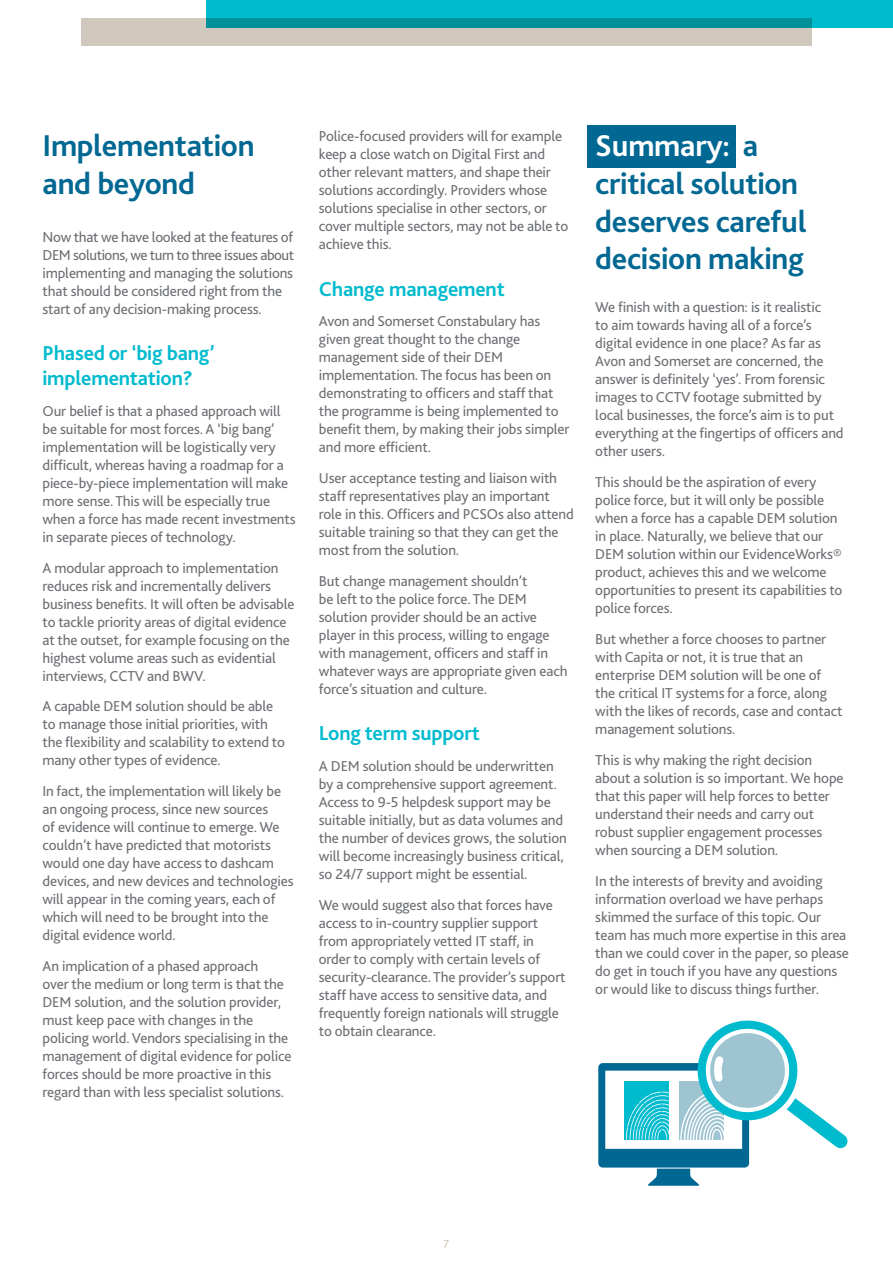
<style>
.page{position:relative;width:893px;height:1263px;background:#fff}
.page>*{position:absolute;margin:0;border:0;box-sizing:border-box;transform-origin:0 0}
.t1{font:700 31.5px/37.8px "Bliss 2";letter-spacing:-.01em;color:#006892}
.t2{font:700 21px/25.2px "Bliss 2";letter-spacing:-.01em;color:#00bbce}
.t3{font:15px/18px "Bliss 2";letter-spacing:-.01em;color:#6c6f73}
.t4{font:12px "Bliss 2";color:#d0c7bd}
.s1{color:#fff}
</style>
<div class="page">
<div style="left:587px;top:125px;width:149px;height:43px;background:#006892"></div>
<svg style="left:598px;top:1020px;width:250px;height:166px"></svg>
<div style="left:206px;top:0;width:687px;height:27px;background:#00bbce"></div>
<svg style="left:81px;top:18px;width:730px;height:28px;background:#92b7b2"></svg>
<h1 class="t1" style="left:43px;top:126px;width:214px">Implementation and beyond</h1>
<p class="t3" style="left:43px;top:227px;width:253px">Now that we have looked at the features of DEM solutions, we turn to three issues about implementing and managing the solutions that should be considered right from the start of any decision-making process.</p>
<h2 class="t2" style="left:43px;top:340px;width:174px">Phased or ‘big bang’ implementation?</h2>
<p class="t3" style="left:43px;top:402px;width:255px">Our belief is that a phased approach will be suitable for most forces. A ‘big bang’ implementation will be logistically very difficult, whereas having a roadmap for a piece-by-piece implementation will make more sense. This will be especially true when a force has made recent investments in separate pieces of technology.</p>
<p class="t3" style="left:43px;top:558px;width:254px">A modular approach to implementation reduces risk and incrementally delivers business benefits. It will often be advisable to tackle priority areas of digital evidence at the outset, for example focusing on the highest volume areas such as evidential interviews, CCTV and BWV.</p>
<p class="t3" style="left:43px;top:697px;width:244px">A capable DEM solution should be able to manage those initial priorities, with the flexibility and scalability to extend to many other types of evidence.</p>
<p class="t3" style="left:43px;top:782px;width:253px">In fact, the implementation will likely be an ongoing process, since new sources<br>of evidence will continue to emerge. We couldn’t have predicted that motorists would one day have access to dashcam devices, and new devices and technologies will appear in the coming years, each of which will need to be brought into the digital evidence world.</p>
<p class="t3" style="left:43px;top:957px;width:250px">An implication of a phased approach<br>over the medium or long term is that the DEM solution, and the solution provider, must keep pace with changes in the policing world. Vendors specialising in the management of digital evidence for police forces should be more proactive in this regard than with less specialist solutions.</p>
<p class="t3" style="left:319px;top:127px;width:251px">Police-focused providers will for example keep a close watch on Digital First and other relevant matters, and shape their solutions accordingly. Providers whose solutions specialise in other sectors, or cover multiple sectors, may not be able to achieve this.</p>
<h2 class="t2" style="left:319px;top:275px;width:187px">Change management</h2>
<p class="t3" style="left:319px;top:312px;width:252px">Avon and Somerset Constabulary has given great thought to the change management side of their DEM implementation. The focus has been on demonstrating to officers and staff that the programme is being implemented to benefit them, by making their jobs simpler and more efficient.</p>
<p class="t3" style="left:319px;top:469px;width:256px">User acceptance testing and liaison with staff representatives play an important role in this. Officers and PCSOs also attend suitable training so that they can get the most from the solution.</p>
<p class="t3" style="left:319px;top:571px;width:250px">But change management shouldn’t<br>be left to the police force. The DEM solution provider should be an active player in this process, willing to engage with management, officers and staff in whatever ways are appropriate given each force’s situation and culture.</p>
<h2 class="t2" style="left:319px;top:720px;width:162px">Long term support</h2>
<p class="t3" style="left:319px;top:757px;width:249px">A DEM solution should be underwritten by a comprehensive support agreement.<br>Access to 9-5 helpdesk support may be suitable initially, but as data volumes and the number of devices grows, the solution will become increasingly business critical, so 24/7 support might be essential.</p>
<p class="t3" style="left:319px;top:895px;width:248px">We would suggest also that forces have access to in-country supplier support from appropriately vetted IT staff, in order to comply with certain levels of security-clearance. The provider’s support staff have access to sensitive data, and frequently foreign nationals will struggle to obtain clearance.</p>
<h1 class="t1" style="left:595px;top:126px;width:213px"><span class="s1">Summary:</span> a critical solution deserves careful decision making</h1>
<p class="t3" style="left:595px;top:298px;width:250px">We finish with a question: is it realistic<br>to aim towards having all of a force’s digital evidence in one place? As far as Avon and Somerset are concerned, the answer is definitely ‘yes’. From forensic images to CCTV footage submitted by local businesses, the force’s aim is to put everything at the fingertips of officers and other users.</p>
<p class="t3" style="left:595px;top:473px;width:249px">This should be the aspiration of every police force, but it will only be possible when a force has a capable DEM solution in place. Naturally, we believe that our DEM solution within our EvidenceWorks® product, achieves this and we welcome opportunities to present its capabilities to police forces.</p>
<p class="t3" style="left:595px;top:630px;width:249px">But whether a force chooses to partner with Capita or not, it is true that an enterprise DEM solution will be one of the critical IT systems for a force, along with the likes of records, case and contact management solutions.</p>
<p class="t3" style="left:595px;top:750px;width:250px">This is why making the right decision about a solution is so important. We hope that this paper will help forces to better understand their needs and carry out robust supplier engagement processes when sourcing a DEM solution.</p>
<p class="t3" style="left:595px;top:871px;width:255px">In the interests of brevity and avoiding information overload we have perhaps skimmed the surface of this topic. Our team has much more expertise in this area than we could cover in the paper, so please do get in touch if you have any questions or would like to discuss things further.</p>
<p class="t4" style="left:444px;top:1237px;width:7px">7</p>
</div>
